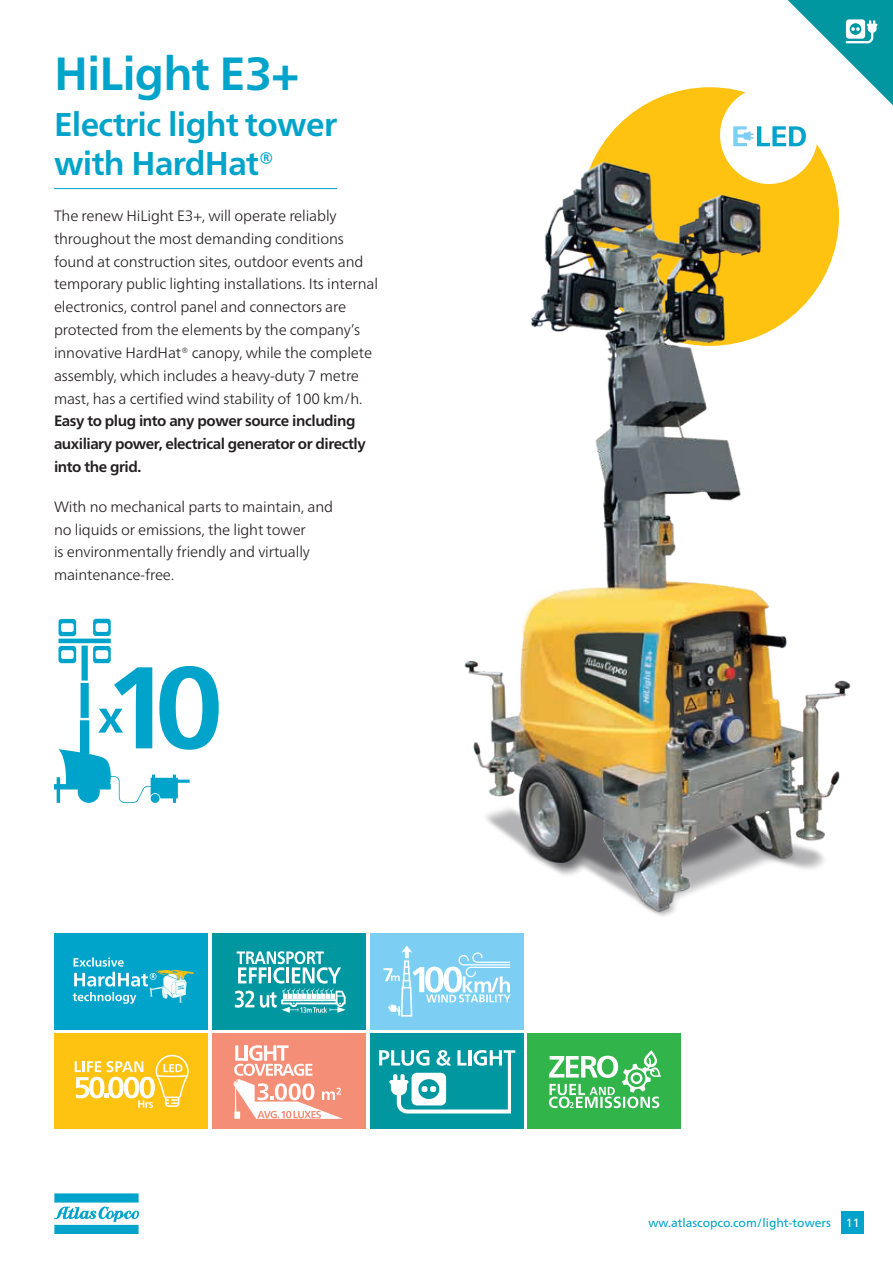
<style>
.page{position:relative;width:893px;height:1263px;background:#fff}
.page>*{position:absolute;margin:0;border:0;box-sizing:border-box;transform-origin:0 0}
.t1{font:700 46.5px "Neue Frutiger World";letter-spacing:-.02em;color:#00a4ca}
.t2{font:700 33px/39px "Neue Frutiger World";letter-spacing:-.02em;color:#00a4ca}
.t3{font:300 15px/22.8px "Neue Frutiger World";letter-spacing:-.01em;color:#231f20}
.t4{font:700 15px/22.8px "Neue Frutiger World";letter-spacing:-.03em;color:#231f20}
.t5{font:12px "Neue Frutiger World";color:#00a4ca}
.s1{color:#fff}
</style>
<div class="page">
<svg style="left:54px;top:1193px;width:85px;height:41px"></svg>
<div style="left:841px;top:1211px;width:23px;height:23px;background:#00a4ca"></div>
<div style="left:580px;top:87px;width:259px;height:259px;background:#fec210;border-radius:50%"></div>
<div style="left:720px;top:86px;width:98px;height:98px;background:#fff;border-radius:50%"></div>
<svg style="left:733px;top:126px;width:73px;height:9px"></svg>
<hr style="left:54px;top:188px;width:283px;height:1px;background:#00a4ca">
<div style="left:54px;top:1033px;width:154px;height:96px;background:#fec210"></div>
<svg style="left:75px;top:1055px;width:114px;height:53px"></svg>
<div style="left:370px;top:1033px;width:153px;height:96px;background:#0097a0"></div>
<svg style="left:379px;top:1050px;width:136px;height:63px"></svg>
<div style="left:527px;top:1033px;width:154px;height:96px;background:#31b44a"></div>
<svg style="left:549px;top:1050px;width:112px;height:58px"></svg>
<div style="left:212px;top:1033px;width:153px;height:96px;background:#f58e76"></div>
<svg style="left:233px;top:1045px;width:110px;height:74px"></svg>
<svg style="left:788px;top:0;width:105px;height:105px"></svg>
<div style="left:212px;top:933px;width:154px;height:96px;background:#0097a0"></div>
<svg style="left:235px;top:951px;width:111px;height:62px"></svg>
<div style="left:54px;top:933px;width:154px;height:96px;background:#00a4ca"></div>
<svg style="left:73px;top:957px;width:121px;height:47px"></svg>
<div style="left:370px;top:933px;width:154px;height:96px;background:#7ccff2"></div>
<svg style="left:383px;top:945px;width:128px;height:71px"></svg>
<img style="left:464px;top:135px;width:387px;height:781px">
<svg style="left:54px;top:619px;width:165px;height:184px"></svg>
<h1 class="t1" style="left:54px;top:33px;width:247px">HiLight E3+</h1>
<h2 class="t2" style="left:54px;top:105px;width:285px">Electric light tower with HardHat®</h2>
<p class="t3" style="left:54px;top:204px;width:326px">The renew HiLight E3+, will operate reliably throughout the most demanding conditions found at construction sites, outdoor events and temporary public lighting installations. Its internal electronics, control panel and connectors are protected from the elements by the company’s innovative HardHat® canopy, while the complete assembly, which includes a heavy-duty 7 metre mast, has a certified wind stability of 100 km/h.</p>
<p class="t4" style="left:54px;top:409px;width:313px">Easy to plug into any power source including auxiliary power, electrical generator or directly into the grid.</p>
<p class="t3" style="left:54px;top:495px;width:281px">With no mechanical parts to maintain, and no liquids or emissions, the light tower<br>is environmentally friendly and virtually maintenance-free.</p>
<p class="t5" style="left:648px;top:1213px;width:213px">ww.atlascopco.com/light-towers <span class="s1">11</span></p>
</div>
